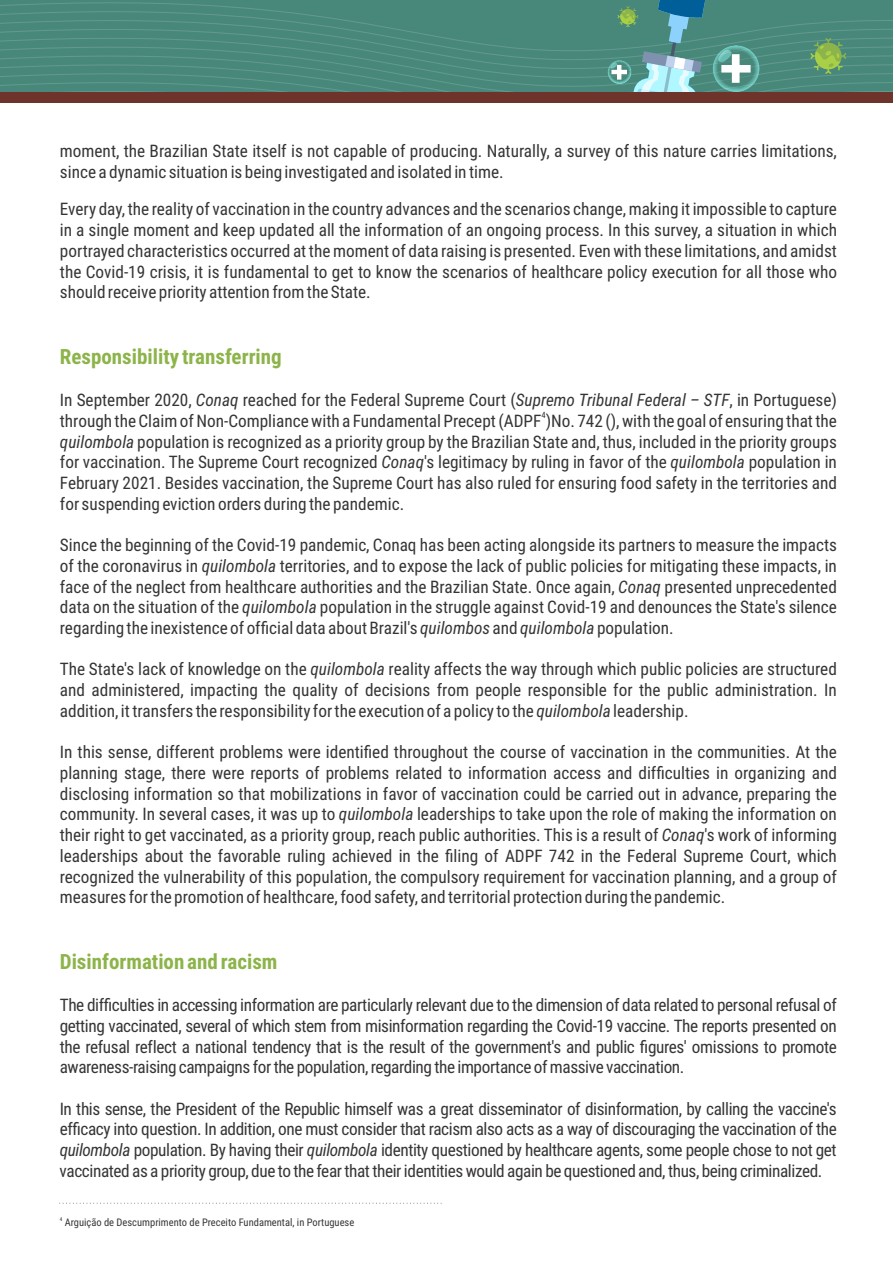
<style>
.page{position:relative;width:893px;height:1263px;background:#fff}
.page>*{position:absolute;margin:0;border:0;box-sizing:border-box;transform-origin:0 0}
.t1{font:700 21px "Roboto Condensed";color:#8db44a}
.t2{font:17.25px/20.7px "Roboto Condensed";color:#373435;text-align:justify}
.t3{font:10.5px "Roboto Condensed";color:#373435}
.t4{font:8.7px "Roboto Condensed";color:#373435}
.t5{font:5.25px "Roboto Condensed";color:#373435}
.s1{font-style:italic}
</style>
<div class="page">
<svg style="left:1px;top:0;width:892px;height:92px;background:#4e8d80"></svg>
<div style="left:1px;top:92px;width:892px;height:10px;background:#6e342c"></div>
<svg style="left:59px;top:1203px;width:383px;height:1px"></svg>
<p class="t2" style="left:60px;top:143px;width:779px">moment, the Brazilian State itself is not capable of producing. Naturally, a survey of this nature carries limitations, since a dynamic situation is being investigated and isolated in time.</p>
<p class="t2" style="left:60px;top:201px;width:779px">Every day, the reality of vaccination in the country advances and the scenarios change, making it impossible to capture in a single moment and keep updated all the information of an ongoing process. In this survey, a situation in which portrayed characteristics occurred at the moment of data raising is presented. Even with these limitations, and amidst the Covid-19 crisis, it is fundamental to get to know the scenarios of healthcare policy execution for all those who should receive priority attention from the State.</p>
<p class="t1" style="left:60px;top:348px;width:223px">Responsibility transferring</p>
<p class="t2" style="left:60px;top:392px;width:778px">In September 2020, <span class="s1">Conaq</span> reached for the Federal Supreme Court (<span class="s1">Supremo Tribunal Federal – STF</span>, in Portuguese)</p>
<p class="t4" style="left:541px;top:412px;width:6px">4</p>
<p class="t2" style="left:60px;top:412px;width:779px">through the Claim of Non-Compliance with a Fundamental Precept (ADPF )No. 742 (), with the goal of ensuring that the <span class="s1">quilombola</span> population is recognized as a priority group by the Brazilian State and, thus, included in the priority groups for vaccination. The Supreme Court recognized <span class="s1">Conaq</span>'s legitimacy by ruling in favor of the <span class="s1">quilombola</span> population in February 2021. Besides vaccination, the Supreme Court has also ruled for ensuring food safety in the territories and for suspending eviction orders during the pandemic.</p>
<p class="t2" style="left:60px;top:537px;width:779px">Since the beginning of the Covid-19 pandemic, Conaq has been acting alongside its partners to measure the impacts of the coronavirus in <span class="s1">quilombola</span> territories, and to expose the lack of public policies for mitigating these impacts, in face of the neglect from healthcare authorities and the Brazilian State. Once again, <span class="s1">Conaq</span> presented unprecedented data on the situation of the <span class="s1">quilombola</span> population in the struggle against Covid-19 and denounces the State's silence regarding the inexistence of official data about Brazil's <span class="s1">quilombos</span> and <span class="s1">quilombola</span> population.</p>
<p class="t2" style="left:60px;top:661px;width:779px">The State's lack of knowledge on the <span class="s1">quilombola</span> reality affects the way through which public policies are structured and administered, impacting the quality of decisions from people responsible for the public administration. In addition, it transfers the responsibility for the execution of a policy to the <span class="s1">quilombola</span> leadership.</p>
<p class="t2" style="left:60px;top:744px;width:779px">In this sense, different problems were identified throughout the course of vaccination in the communities. At the planning stage, there were reports of problems related to information access and difficulties in organizing and disclosing information so that mobilizations in favor of vaccination could be carried out in advance, preparing the community. In several cases, it was up to <span class="s1">quilombola</span> leaderships to take upon the role of making the information on their right to get vaccinated, as a priority group, reach public authorities. This is a result of <span class="s1">Conaq</span>'s work of informing leaderships about the favorable ruling achieved in the filing of ADPF 742 in the Federal Supreme Court, which recognized the vulnerability of this population, the compulsory requirement for vaccination planning, and a group of measures for the promotion of healthcare, food safety, and territorial protection during the pandemic.</p>
<p class="t1" style="left:60px;top:953px;width:219px">Disinformation and racism</p>
<p class="t2" style="left:60px;top:996px;width:779px">The difficulties in accessing information are particularly relevant due to the dimension of data related to personal refusal of getting vaccinated, several of which stem from misinformation regarding the Covid-19 vaccine. The reports presented on the refusal reflect a national tendency that is the result of the government's and public figures' omissions to promote awareness-raising campaigns for the population, regarding the importance of massive vaccination.</p>
<p class="t2" style="left:60px;top:1100px;width:779px">In this sense, the President of the Republic himself was a great disseminator of disinformation, by calling the vaccine's efficacy into question. In addition, one must consider that racism also acts as a way of discouraging the vaccination of the <span class="s1">quilombola</span> population. By having their <span class="s1">quilombola</span> identity questioned by healthcare agents, some people chose to not get vaccinated as a priority group, due to the fear that their identities would again be questioned and, thus, being criminalized.</p>
<p class="t5" style="left:60px;top:1216px;width:4px">4</p>
<p class="t3" style="left:65px;top:1218px;width:291px">Arguição de Descumprimento de Preceito Fundamental, in Portuguese</p>
</div>
